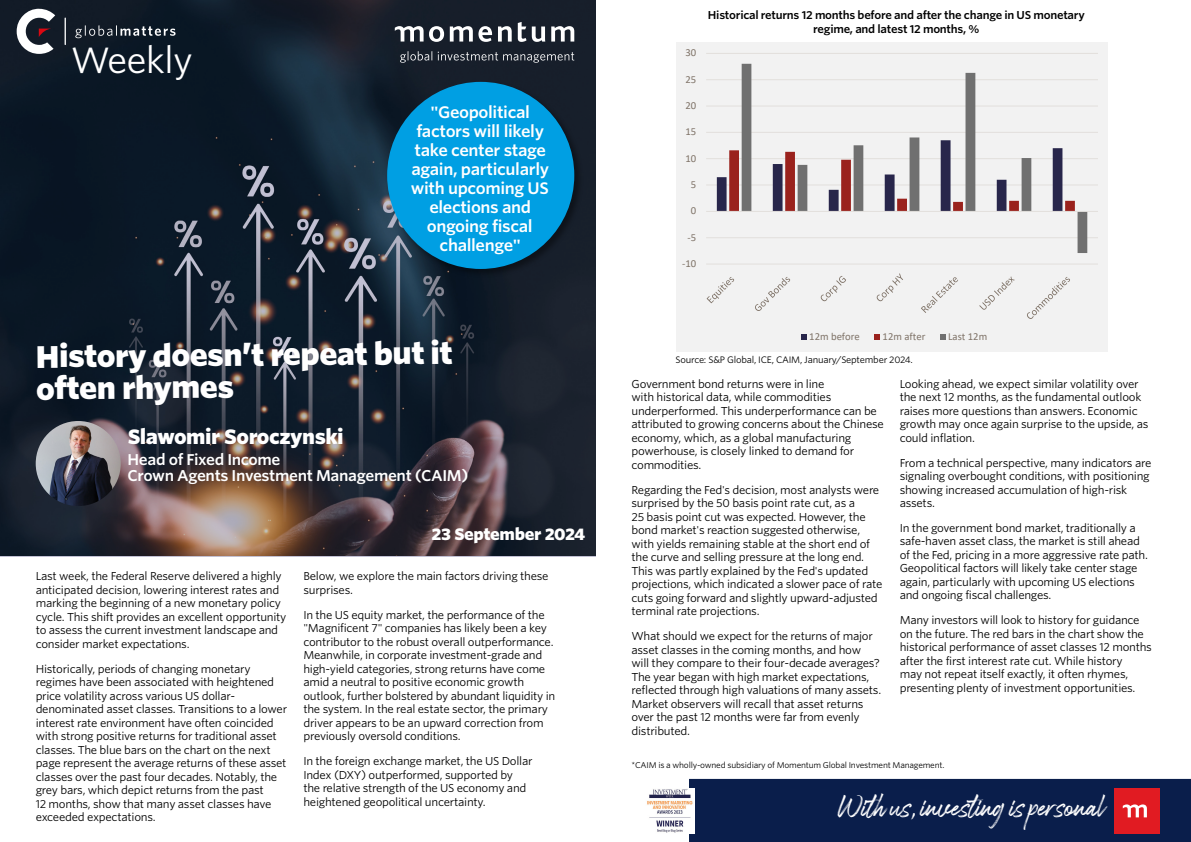
<style>
.page{position:relative;width:1191px;height:842px;background:#fff}
.page>*{position:absolute;margin:0;border:0;box-sizing:border-box;transform-origin:0 0}
.t1{font:35px "Whitney S Sm";letter-spacing:-.025em;color:#fff}
.t2{font:900 30px/31px "Whitney S Sm";color:#fff}
.t3{font:21px "Espander";letter-spacing:-.025em;color:#fff}
.t4{font:900 20px "Whitney S Sm";letter-spacing:-.025em;color:#fff}
.t5{font:600 16px/19px "Whitney S Sm";letter-spacing:-.025em;color:#fff;text-align:center}
.t6{font:900 16px "Whitney S Sm";letter-spacing:-.025em;color:#fff}
.t7{font:600 15px/15.3px "Whitney S Sm";letter-spacing:-.025em;color:#fff}
.t8{font:11px/13.5px "Whitney S Sm";letter-spacing:-.025em;color:#000}
.t9{font:600 11px/14px "Whitney S Sm";letter-spacing:-.025em;color:#000;text-align:center}
.t10{font:10.7px "Calibri";color:#7f7368}
.t11{font:9px "Whitney S Sm";letter-spacing:-.025em;color:#000}
.t12{font:8px "Whitney S Sm";letter-spacing:-.025em;color:#000}
</style>
<div class="page">
<div style="left:689px;top:779px;width:502px;height:63px;background:#0a1e4b"></div>
<img style="left:647px;top:788px;width:47px;height:45px">
<svg style="left:0;top:0;width:596px;height:557px;background:#212833"></svg>
<div style="left:385px;top:81px;width:198px;height:197px;background:#000;opacity:.4"></div>
<div style="left:387px;top:82px;width:187px;height:187px;background:#009fe3;border-radius:50%"></div>
<img style="left:36px;top:421px;width:85px;height:85px;border-radius:43px">
<svg style="left:17px;top:9px;width:38px;height:45px"></svg>
<svg style="left:65px;top:18px;width:1px;height:26px"></svg>
<svg style="left:75px;top:25px;width:100px;height:13px"></svg>
<svg style="left:400px;top:51px;width:32px;height:12px"></svg>
<svg style="left:438px;top:52px;width:136px;height:11px"></svg>
<svg style="left:429px;top:22px;width:145px;height:20px"></svg>
<svg style="left:395px;top:26px;width:28px;height:16px"></svg>
<div style="left:676px;top:42px;width:431px;height:310px;background:#f2f2f2"></div>
<hr style="left:706px;top:264px;width:392px;height:1px;background:#e2dfdc">
<hr style="left:706px;top:237px;width:392px;height:1px;background:#e2dfdc">
<hr style="left:706px;top:185px;width:392px;height:1px;background:#e2dfdc">
<hr style="left:706px;top:158px;width:392px;height:1px;background:#e2dfdc">
<hr style="left:706px;top:132px;width:392px;height:1px;background:#e2dfdc">
<hr style="left:706px;top:106px;width:392px;height:1px;background:#e2dfdc">
<hr style="left:706px;top:79px;width:392px;height:1px;background:#e2dfdc">
<hr style="left:706px;top:53px;width:392px;height:1px;background:#e2dfdc">
<svg style="left:717px;top:150px;width:24px;height:61px"></svg>
<svg style="left:741px;top:64px;width:346px;height:189px"></svg>
<hr style="left:706px;top:211px;width:392px;height:1px;background:#e2dfdc">
<svg style="left:706px;top:277px;width:28px;height:26px"></svg>
<svg style="left:755px;top:277px;width:35px;height:34px"></svg>
<svg style="left:820px;top:276px;width:26px;height:25px"></svg>
<svg style="left:876px;top:273px;width:27px;height:28px"></svg>
<svg style="left:921px;top:277px;width:37px;height:36px"></svg>
<svg style="left:979px;top:276px;width:35px;height:34px"></svg>
<svg style="left:1027px;top:277px;width:43px;height:42px"></svg>
<svg style="left:801px;top:334px;width:5px;height:6px"></svg>
<svg style="left:874px;top:334px;width:6px;height:6px"></svg>
<svg style="left:940px;top:334px;width:5px;height:6px"></svg>
<h1 class="t1" style="left:71px;top:36px;width:124px">Weekly</h1>
<h3 class="t5" style="left:411px;top:102px;width:140px">"Geopolitical factors will likely take center stage again, particularly with upcoming US elections and ongoing fiscal challenge"</h3>
<h2 class="t2" style="left:35px;top:342px;width:419px;rotate:-1deg">History doesn’t repeat but it often rhymes</h2>
<h3 class="t4" style="left:128px;top:423px;width:217px">Slawomir Soroczynski</h3>
<h3 class="t7" style="left:128px;top:452px;width:342px">Head of Fixed Income<br>Crown Agents Investment Management (CAIM)</h3>
<p class="t8" style="left:36px;top:569px;width:252px">Last week, the Federal Reserve delivered a highly anticipated decision, lowering interest rates and marking the beginning of a new monetary policy cycle. This shift provides an excellent opportunity to assess the current investment landscape and consider market expectations.</p>
<p class="t8" style="left:36px;top:662px;width:253px">Historically, periods of changing monetary regimes have been associated with heightened price volatility across various US dollar&shy;denominated asset classes. Transitions to a lower interest rate environment have often coincided with strong positive returns for traditional asset classes. The blue bars on the chart on the next page represent the average returns of these asset classes over the past four decades. Notably, the grey bars, which depict returns from the past<br>12 months, show that many asset classes have exceeded expectations.</p>
<h3 class="t6" style="left:431px;top:522px;width:155px">23 September 2024</h3>
<p class="t8" style="left:303px;top:569px;width:247px">Below, we explore the main factors driving these surprises.</p>
<p class="t8" style="left:303px;top:608px;width:253px">In the US equity market, the performance of the "Magnificent 7" companies has likely been a key contributor to the robust overall outperformance.<br>Meanwhile, in corporate investment-grade and high-yield categories, strong returns have come amid a neutral to positive economic growth outlook, further bolstered by abundant liquidity in the system. In the real estate sector, the primary driver appears to be an upward correction from previously oversold conditions.</p>
<p class="t8" style="left:303px;top:754px;width:231px">In the foreign exchange market, the US Dollar Index (DXY) outperformed, supported by the relative strength of the US economy and heightened geopolitical uncertainty.</p>
<p class="t10" style="left:685px;top:45px;width:12px">30</p>
<p class="t10" style="left:685px;top:72px;width:12px">25</p>
<p class="t10" style="left:685px;top:98px;width:12px">20</p>
<p class="t10" style="left:685px;top:124px;width:12px">15</p>
<p class="t10" style="left:685px;top:151px;width:12px">10</p>
<p class="t10" style="left:691px;top:177px;width:7px">5</p>
<p class="t10" style="left:691px;top:203px;width:7px">0</p>
<p class="t10" style="left:687px;top:230px;width:10px">-5</p>
<p class="t10" style="left:682px;top:256px;width:16px">-10</p>
<p class="t9" style="left:708px;top:8px;width:378px">Historical returns 12 months before and after the change in US monetary regime, and latest 12 months, %</p>
<p class="t10" style="left:809px;top:329px;width:52px">12m before</p>
<p class="t10" style="left:882px;top:329px;width:44px">12m after</p>
<p class="t10" style="left:948px;top:329px;width:41px">Last 12m</p>
<p class="t11" style="left:675px;top:354px;width:239px">Source: S&amp;P Global, ICE, CAIM, January/September 2024.</p>
<p class="t8" style="left:631px;top:377px;width:254px">Government bond returns were in line<br>with historical data, while commodities underperformed. This underperformance can be attributed to growing concerns about the Chinese economy, which, as a global manufacturing powerhouse, is closely linked to demand for commodities.</p>
<p class="t8" style="left:631px;top:483px;width:252px">Regarding the Fed's decision, most analysts were surprised by the 50 basis point rate cut, as a<br>25 basis point cut was expected. However, the bond market's reaction suggested otherwise, with yields remaining stable at the short end of the curve and selling pressure at the long end.<br>This was partly explained by the Fed's updated projections, which indicated a slower pace of rate cuts going forward and slightly upward-adjusted terminal rate projections.</p>
<p class="t8" style="left:631px;top:629px;width:251px">What should we expect for the returns of major asset classes in the coming months, and how will they compare to their four-decade averages?<br>The year began with high market expectations, reflected through high valuations of many assets.<br>Market observers will recall that asset returns over the past 12 months were far from evenly distributed.</p>
<p class="t8" style="left:899px;top:377px;width:250px">Looking ahead, we expect similar volatility over the next 12 months, as the fundamental outlook raises more questions than answers. Economic growth may once again surprise to the upside, as could inflation.</p>
<p class="t8" style="left:899px;top:456px;width:253px">From a technical perspective, many indicators are signaling overbought conditions, with positioning showing increased accumulation of high-risk assets.</p>
<p class="t8" style="left:899px;top:521px;width:250px">In the government bond market, traditionally a safe-haven asset class, the market is still ahead of the Fed, pricing in a more aggressive rate path.<br>Geopolitical factors will likely take center stage again, particularly with upcoming US elections and ongoing fiscal challenges.</p>
<p class="t8" style="left:899px;top:613px;width:254px">Many investors will look to history for guidance on the future. The red bars in the chart show the historical performance of asset classes 12 months after the first interest rate cut. While history<br>may not repeat itself exactly, it often rhymes, presenting plenty of investment opportunities.</p>
<p class="t12" style="left:631px;top:759px;width:314px">*CAIM is a wholly-owned subsidiary of Momentum Global Investment Management.</p>
<h3 class="t3" style="left:837px;top:797px;width:269px">With us, investing is personal</h3>
</div>
